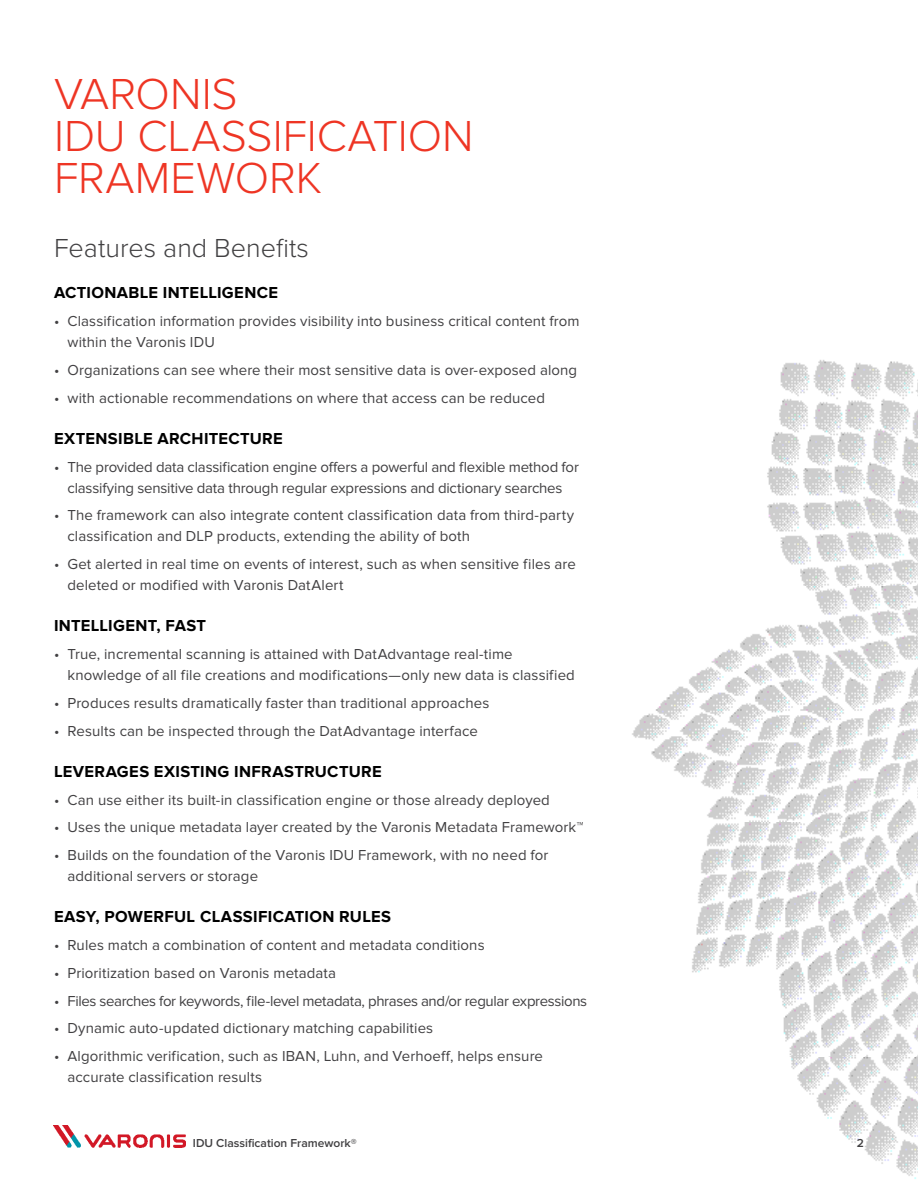
<style>
.page{position:relative;width:918px;height:1188px;background:#fff}
.page>*{position:absolute;margin:0;border:0;box-sizing:border-box;transform-origin:0 0}
.t1{font:300 45px/42px "Proxima Nova";color:#ee3524}
.t2{font:300 27px "Proxima Nova";color:#414042}
.t3{font:700 16.5px "Proxima Nova";letter-spacing:.02em;color:#000}
.t4{font:15px/21px "Proxima Nova";letter-spacing:.005em;color:#414042}
.t5{font:15px/21px "Proxima Nova";letter-spacing:-.015em;color:#414042;text-align:center}
.t6{font:15px "Proxima Nova";letter-spacing:-.025em;color:#414042}
.t7{font:600 12px "Proxima Nova";color:#414042}
</style>
<div class="page">
<img style="left:632px;top:360px;width:286px;height:819px">
<img style="left:54px;top:1126px;width:131px;height:22px">
<h1 class="t1" style="left:54px;top:74px;width:421px">VARONIS<br>IDU CLASSIFICATION<br>FRAMEWORK</h1>
<h2 class="t2" style="left:54px;top:233px;width:256px">Features and Benefits</h2>
<p class="t3" style="left:54px;top:284px;width:226px">ACTIONABLE INTELLIGENCE</p>
<p class="t4" style="left:68px;top:311px;width:514px;text-indent:-14px">• Classification information provides visibility into business critical content from within the Varonis IDU</p>
<p class="t4" style="left:54px;top:360px;width:525px">• Organizations can see where their most sensitive data is over-exposed along</p>
<p class="t4" style="left:54px;top:387px;width:493px">• with actionable recommendations on where that access can be reduced</p>
<p class="t3" style="left:54px;top:429px;width:230px">EXTENSIBLE ARCHITECTURE</p>
<p class="t5" style="left:54px;top:456px;width:526px">• The provided data classification engine offers a powerful and flexible method for classifying sensitive data through regular expressions and dictionary searches</p>
<p class="t4" style="left:68px;top:505px;width:508px;text-indent:-14px">• The framework can also integrate content classification data from third-party classification and DLP products, extending the ability of both</p>
<p class="t4" style="left:68px;top:554px;width:510px;text-indent:-14px">• Get alerted in real time on events of interest, such as when sensitive files are deleted or modified with Varonis DatAlert</p>
<p class="t3" style="left:54px;top:617px;width:154px">INTELLIGENT, FAST</p>
<p class="t4" style="left:68px;top:644px;width:509px;text-indent:-14px">• True, incremental scanning is attained with DatAdvantage real-time knowledge of all file creations and modifications—only new data is classified</p>
<p class="t4" style="left:54px;top:693px;width:437px">• Produces results dramatically faster than traditional approaches</p>
<p class="t4" style="left:54px;top:720px;width:425px">• Results can be inspected through the DatAdvantage interface</p>
<p class="t3" style="left:54px;top:762px;width:329px">LEVERAGES EXISTING INFRASTRUCTURE</p>
<p class="t4" style="left:54px;top:789px;width:497px">• Can use either its built-in classification engine or those already deployed</p>
<p class="t4" style="left:54px;top:817px;width:531px">• Uses the unique metadata layer created by the Varonis Metadata Framework™</p>
<p class="t4" style="left:68px;top:845px;width:483px;text-indent:-14px">• Builds on the foundation of the Varonis IDU Framework, with no need for additional servers or storage</p>
<p class="t3" style="left:54px;top:908px;width:339px">EASY, POWERFUL CLASSIFICATION RULES</p>
<p class="t4" style="left:54px;top:935px;width:432px">• Rules match a combination of content and metadata conditions</p>
<p class="t4" style="left:54px;top:963px;width:284px">• Prioritization based on Varonis metadata</p>
<p class="t6" style="left:54px;top:992px;width:535px">• Files searches for keywords, file-level metadata, phrases and/or regular expressions</p>
<p class="t4" style="left:54px;top:1018px;width:381px">• Dynamic auto-updated dictionary matching capabilities</p>
<p class="t4" style="left:68px;top:1046px;width:477px;text-indent:-14px">• Algorithmic verification, such as IBAN, Luhn, and Verhoeff, helps ensure accurate classification results</p>
<p class="t7" style="left:193px;top:1137px;width:165px">IDU Classification Framework®</p>
<p class="t7" style="left:857px;top:1137px;width:9px">2</p>
</div>
